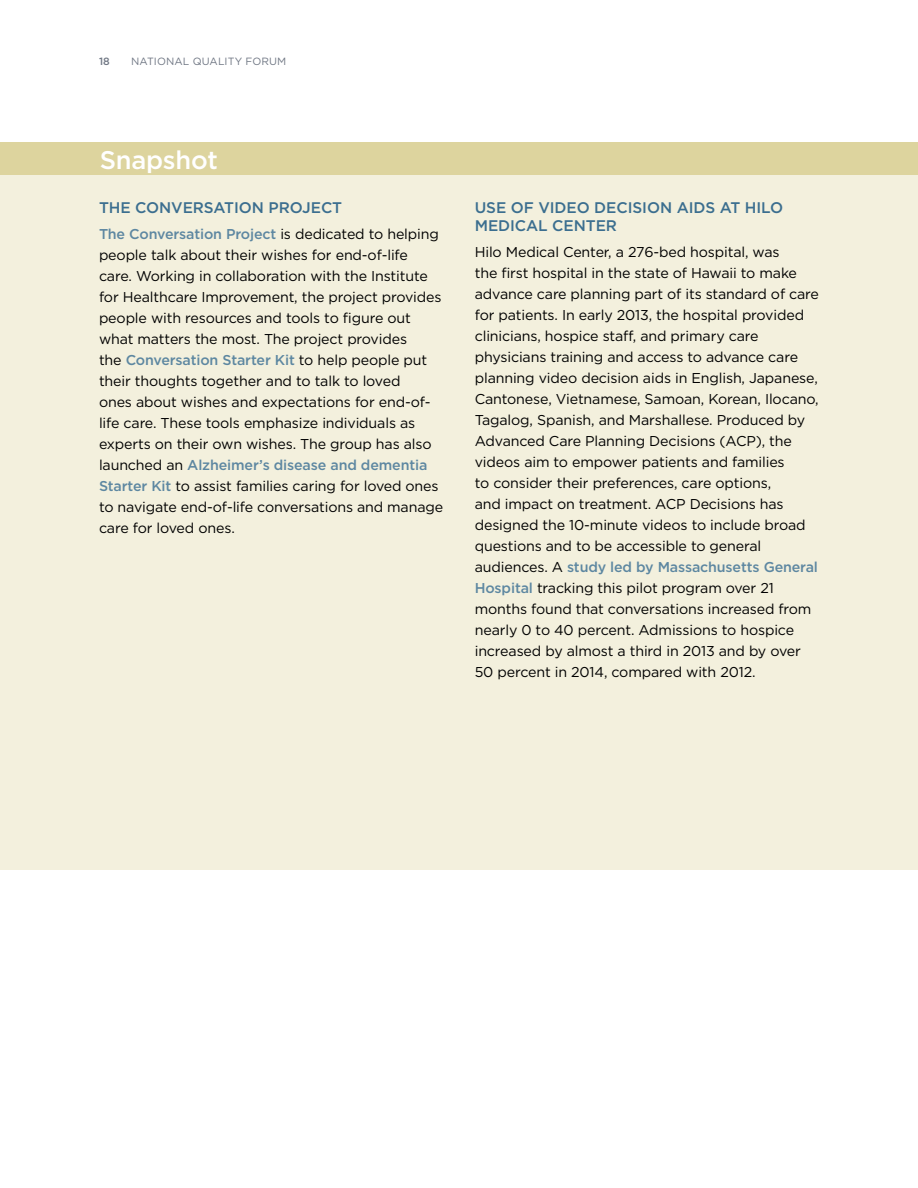
<style>
.page{position:relative;width:918px;height:1188px;background:#fff}
.page>*{position:absolute;margin:0;border:0;box-sizing:border-box;transform-origin:0 0}
.H3_snap{font:500 25.5px "Gotham";letter-spacing:-.01em;color:#fff}
.Snapshot-_subhead{font:500 15.3px/18px "Gotham";letter-spacing:-.005em;color:#3b6e8f}
.Snapshot-text{font:14.25px/21px "Gotham";letter-spacing:-.01em;color:#000}
.t1{font:10.5px "Gotham";letter-spacing:.01em;color:#707784}
.t2{font:500 10.5px "Gotham";color:#707784}
.s1{font-weight:500;color:#5d87a1}
</style>
<div class="page">
<div style="left:1px;top:143px;width:917px;height:727px;background:#f3f0dd"></div>
<div style="left:0;top:142px;width:918px;height:34px;background:#ddd49e"></div>
<p class="t2" style="left:99px;top:55px;width:12px">18</p>
<p class="t1" style="left:131px;top:55px;width:157px">NATIONAL QUALITY FORUM</p>
<p class="H3_snap" style="left:100px;top:143px;width:120px">Snapshot</p>
<h4 class="Snapshot-_subhead" style="left:99px;top:199px;width:245px">THE CONVERSATION PROJECT</h4>
<p class="Snapshot-text" style="left:99px;top:223px;width:346px"><span class="s1">The Conversation Project</span> is dedicated to helping people talk about their wishes for end-of-life care. Working in collaboration with the Institute for Healthcare Improvement, the project provides people with resources and tools to figure out what matters the most. The project provides<br>the <span class="s1">Conversation Starter Kit</span> to help people put their thoughts together and to talk to loved<br>ones about wishes and expectations for end-of&shy;life care. These tools emphasize individuals as experts on their own wishes. The group has also launched an <span class="s1">Alzheimer’s disease and dementia Starter Kit</span> to assist families caring for loved ones to navigate end-of-life conversations and manage care for loved ones.</p>
<h4 class="Snapshot-_subhead" style="left:475px;top:199px;width:310px">USE OF VIDEO DECISION AIDS AT HILO<br>MEDICAL CENTER</h4>
<p class="Snapshot-text" style="left:475px;top:241px;width:346px">Hilo Medical Center, a 276-bed hospital, was<br>the first hospital in the state of Hawaii to make advance care planning part of its standard of care for patients. In early 2013, the hospital provided clinicians, hospice staff, and primary care physicians training and access to advance care planning video decision aids in English, Japanese, Cantonese, Vietnamese, Samoan, Korean, Ilocano, Tagalog, Spanish, and Marshallese. Produced by Advanced Care Planning Decisions (ACP), the videos aim to empower patients and families<br>to consider their preferences, care options,<br>and impact on treatment. ACP Decisions has designed the 10-minute videos to include broad questions and to be accessible to general audiences. A <span class="s1">study led by Massachusetts General Hospital</span> tracking this pilot program over 21 months found that conversations increased from nearly 0 to 40 percent. Admissions to hospice increased by almost a third in 2013 and by over 50 percent in 2014, compared with 2012.</p>
</div>
